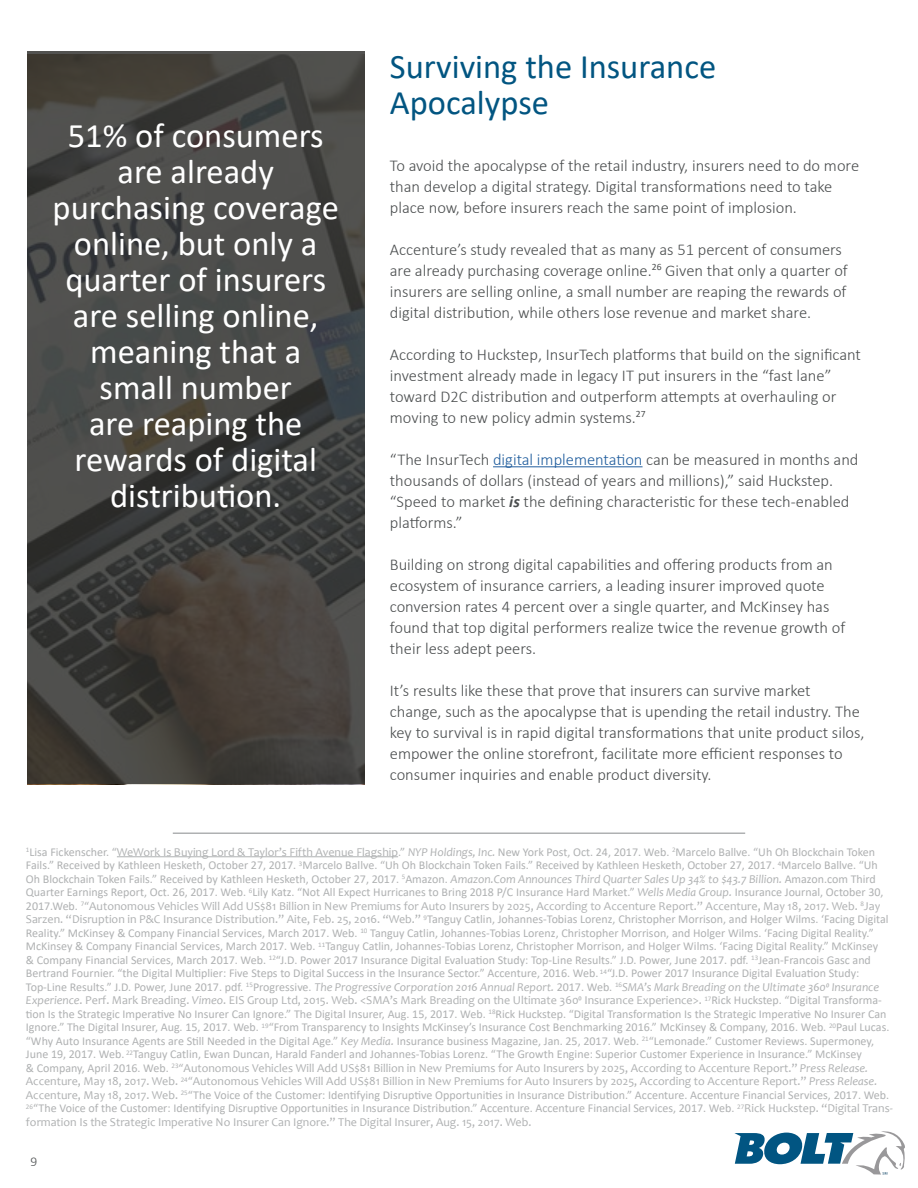
<style>
.page{position:relative;width:918px;height:1188px;background:#fff}
.page>*{position:absolute;margin:0;border:0;box-sizing:border-box;transform-origin:0 0}
.t1{font:34.5px/36px "Calibri";color:#fff;text-align:center}
.t2{font:34.5px/36px "Calibri";color:#025581}
.t3{font:300 16.5px/21px "Calibri";color:#4b4e4f}
.t4{font:300 13.5px "Calibri";color:#4b4e4f}
.t5{font:12px/13.5px "Calibri";color:#afb1b2}
.t6{font:12px/13.5px "Candara";color:#afb1b2}
.t7{font:italic 12px/13.5px "Candara";color:#afb1b2}
.s1{color:#215e9e}
.s2{font-weight:700;font-style:italic}
.s3{font-family:"Candara"}
.s4{font-family:"Candara";font-style:italic}
.s5{font-family:"Calibri"}
.s6{font-family:"Calibri";font-style:normal}
.s7{font-style:normal}
.s8{font-style:italic}
</style>
<div class="page">
<svg style="left:734px;top:1131px;width:171px;height:44px"></svg>
<hr style="left:493px;top:466px;width:150px;height:1px;background:#215e9e">
<hr style="left:117px;top:857px;width:281px;height:1px;background:#afb1b2">
<svg style="left:27px;top:52px;width:337px;height:732px;background:#454441"></svg>
<hr style="left:173px;top:832px;width:572px;height:2px;background:#afb1b2">
<h1 class="t1" style="left:53px;top:117px;width:288px">51% of consumers are already purchasing coverage online, but only a quarter of insurers are selling online, meaning that a small number<br>are reaping the rewards of digital distribution.</h1>
<h1 class="t2" style="left:390px;top:47px;width:328px">Surviving the Insurance<br>Apocalypse</h1>
<h2 class="t3" style="left:390px;top:155px;width:471px">To avoid the apocalypse of the retail industry, insurers need to do more than develop a digital strategy. Digital transformations need to take place now, before insurers reach the same point of implosion.</h2>
<p class="t3" style="left:390px;top:239px;width:460px">Accenture’s study revealed that as many as 51 percent of consumers are already purchasing coverage online.<sup>26</sup> Given that only a quarter of insurers are selling online, a small number are reaping the rewards of digital distribution, while others lose revenue and market share.</p>
<p class="t3" style="left:390px;top:344px;width:473px">According to Huckstep, InsurTech platforms that build on the significant investment already made in legacy IT put insurers in the “fast lane” toward D2C distribution and outperform attempts at overhauling or moving to new policy admin systems.<sup>27</sup></p>
<h2 class="t3" style="left:390px;top:449px;width:470px">“The InsurTech <span class="s1">digital implementation</span> can be measured in months and thousands of dollars (instead of years and millions),” said Huckstep. “Speed to market <span class="s2">is</span> the defining characteristic for these tech-enabled platforms.”</h2>
<p class="t3" style="left:390px;top:554px;width:457px">Building on strong digital capabilities and offering products from an ecosystem of insurance carriers, a leading insurer improved quote conversion rates 4 percent over a single quarter, and McKinsey has found that top digital performers realize twice the revenue growth of their less adept peers.</p>
<p class="t3" style="left:390px;top:680px;width:476px">It’s results like these that prove that insurers can survive market change, such as the apocalypse that is upending the retail industry. The key to survival is in rapid digital transformations that unite product silos, empower the online storefront, facilitate more efficient responses to consumer inquiries and enable product diversity.</p>
<p class="t5" style="left:26px;top:845px;width:859px"><sup>1</sup>Lisa Fickenscher. “<span class="s3">WeWork Is Buying Lord &amp; Taylor’s Fifth Avenue Flagship</span>.” <span class="s4">NYP Holdings, Inc.</span> New York Post, Oct. 24, 2017. Web. <sup>2</sup>Marcelo Ballve. “Uh Oh Blockchain Token Fails.” Received by Kathleen Hesketh, October 27, 2017. <sup>3</sup>Marcelo Ballve. “Uh Oh Blockchain Token Fails.” Received by Kathleen Hesketh, October 27, 2017. <sup>4</sup>Marcelo Ballve. “Uh Oh Blockchain Token Fails.” Received by Kathleen Hesketh, October 27, 2017. <sup>5</sup>Amazon. <span class="s4">Amazon.Com Announces Third Quarter Sales Up 34% to $43.7 Billion.</span> Amazon.com Third Quarter Earnings Report, Oct. 26, 2017. Web. <sup>6</sup>Lily Katz. “Not All Expect Hurricanes to Bring 2018 P/C Insurance Hard Market.” <span class="s4">Wells Media Group.</span> Insurance Journal, October 30,</p>
<p class="t6" style="left:26px;top:899px;width:856px"><span class="s5">2017.Web.</span> <sup>7</sup><span class="s5">“</span>Autonomous Vehicles Will Add US$81 Billion in New Premiums for Auto Insurers by 2025, According to Accenture Report.” Accenture, May 18, 2017. Web. <sup>8</sup>Jay</p>
<p class="t5" style="left:26px;top:912px;width:864px"><span class="s3">Sarzen. “Disruption in P&amp;C Insurance Distribution.” Aite, Feb. 25, 2016. “Web.”</span> <sup>9</sup>Tanguy Catlin, Johannes-Tobias Lorenz, Christopher Morrison, and Holger Wilms. ‘Facing Digital Reality.” McKinsey &amp; Company Financial Services, March 2017. Web. <sup>10</sup> Tanguy Catlin, Johannes-Tobias Lorenz, Christopher Morrison, and Holger Wilms. ‘Facing Digital Reality.” McKinsey &amp; Company Financial Services, March 2017. Web. <sup>11</sup>Tanguy Catlin, Johannes-Tobias Lorenz, Christopher Morrison, and Holger Wilms. ‘Facing Digital Reality.” McKinsey &amp; Company Financial Services, March 2017. Web. <sup>12</sup>“J.D. Power 2017 Insurance Digital Evaluation Study: Top-Line Results.” J.D. Power, June 2017. pdf. <sup>13</sup>Jean-Francois Gasc and Bertrand Fournier. “the Digital Multiplier: Five Steps to Digital Success in the Insurance Sector.” Accenture, 2016. Web. <sup>14</sup>“J.D. Power 2017 Insurance Digital Evaluation Study:</p>
<p class="t7" style="left:26px;top:980px;width:857px"><span class="s6">Top-Line Results.” J.D. Power, June 2017. pdf.</span> <sup>15</sup><span class="s6">Progressive.</span> The Progressive Corporation 2016 Annual Report. <span class="s6">2017. Web.</span> <sup>16</sup>SMA’s Mark Breading on the Ultimate 360⁰ Insurance<br>Experience<span class="s7">. Perf. Mark Breading.</span> Vimeo<span class="s7">. EIS Group Ltd, 2015. Web. &lt;SMA’s Mark Breading on the Ultimate 360⁰ Insurance Experience&gt;.</span> <sup>17</sup><span class="s6">Rick Huckstep. “Digital Transforma-</span></p>
<p class="t5" style="left:26px;top:1007px;width:865px">tion Is the Strategic Imperative No Insurer Can Ignore.” The Digital Insurer, Aug. 15, 2017. Web. <sup>18</sup>Rick Huckstep. “Digital Transformation Is the Strategic Imperative No Insurer Can Ignore.” The Digital Insurer, Aug. 15, 2017. Web. <sup>19</sup>“From Transparency to Insights McKinsey’s Insurance Cost Benchmarking 2016.” McKinsey &amp; Company, 2016. Web. <sup>20</sup>Paul Lucas. “Why Auto Insurance Agents are Still Needed in the Digital Age.” <span class="s4">Key Media.</span> Insurance business Magazine, Jan. 25, 2017. Web. <sup>21</sup>“Lemonade.” Customer Reviews. Supermoney, June 19, 2017. Web. <sup>22</sup>Tanguy Catlin, Ewan Duncan, Harald Fanderl and Johannes-Tobias Lorenz. “The Growth Engine: Superior Customer Experience in Insurance.” McKinsey</p>
<p class="t6" style="left:26px;top:1061px;width:853px"><span class="s5">&amp; Company, April 2016. Web.</span> <sup>23</sup><span class="s5">“</span>Autonomous Vehicles Will Add US$81 Billion in New Premiums for Auto Insurers by 2025, According to Accenture Report.” <span class="s8">Press Release.<br></span>Accenture, May 18, 2017. Web. <sup>24</sup><span class="s5">“</span>Autonomous Vehicles Will Add US$81 Billion in New Premiums for Auto Insurers by 2025, According to Accenture Report.” <span class="s8">Press Release.</span></p>
<p class="t5" style="left:26px;top:1088px;width:868px"><span class="s3">Accenture, May 18, 2017. Web.</span> <sup>25</sup>“The Voice of the Customer: Identifying Disruptive Opportunities in Insurance Distribution.” Accenture. Accenture Financial Services, 2017. Web.<br><sup>26</sup>“The Voice of the Customer: Identifying Disruptive Opportunities in Insurance Distribution.” Accenture. Accenture Financial Services, 2017. Web. <sup>27</sup><span class="s3">Rick Huckstep. “Digital Trans-</span></p>
<p class="t6" style="left:26px;top:1115px;width:507px">formation Is the Strategic Imperative No Insurer Can Ignore.” The Digital Insurer, Aug. 15, 2017. Web.</p>
<p class="t4" style="left:30px;top:1153px;width:8px">9</p>
</div>
